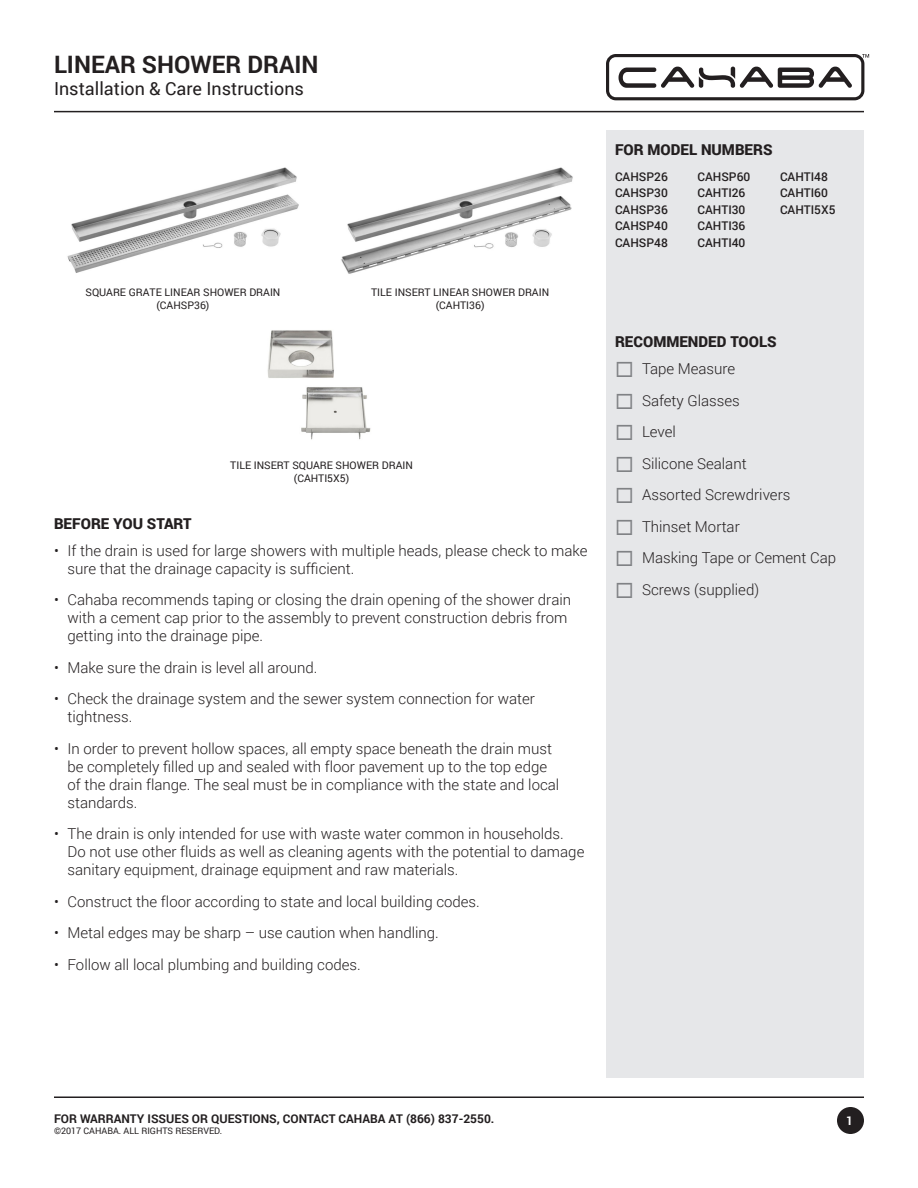
<style>
.page{position:relative;width:918px;height:1188px;background:#fff}
.page>*{position:absolute;margin:0;border:0;box-sizing:border-box;transform-origin:0 0}
.Product_Category{font:700 24px "Roboto";color:#231f20}
.Document_Description{font:18px "Roboto";color:#231f20}
.t1{font:300 15px/18px "Roboto";color:#231f20}
.Section_Header_-_Int{font:900 15px "Roboto";color:#231f20}
.Model_Numbers{font:500 12px "Roboto";color:#231f20}
.Model_Number_Caption{font:700 12px "Roboto";color:#231f20}
.t2{font:700 12px "Roboto";color:#fff}
.Model_Number_Caption-2{font:10.5px/12.6px "Roboto";color:#231f20;text-align:center}
.Model_Number_Caption-3{font:9px "Roboto";color:#231f20}
</style>
<div class="page">
<div style="left:606px;top:130px;width:258px;height:948px;background:#e6e7e9"></div>
<svg style="left:606px;top:54px;width:263px;height:46px"></svg>
<hr style="left:54px;top:111px;width:810px;height:1px;background:#231f20">
<hr style="left:54px;top:1096px;width:810px;height:2px;background:#231f20">
<div style="left:837px;top:1107px;width:27px;height:27px;background:#231f20;border-radius:50%"></div>
<img style="left:267px;top:330px;width:104px;height:110px">
<img style="left:341px;top:167px;width:232px;height:107px">
<img style="left:67px;top:167px;width:232px;height:106px">
<p class="Product_Category" style="left:54px;top:48px;width:266px">LINEAR SHOWER DRAIN</p>
<p class="Document_Description" style="left:54px;top:76px;width:252px">Installation &amp; Care Instructions</p>
<p class="Model_Number_Caption-2" style="left:86px;top:286px;width:196px">SQUARE GRATE LINEAR SHOWER DRAIN (CAHSP36)</p>
<p class="Model_Number_Caption-2" style="left:371px;top:286px;width:180px">TILE INSERT LINEAR SHOWER DRAIN (CAHTI36)</p>
<p class="Model_Number_Caption-2" style="left:230px;top:459px;width:184px">TILE INSERT SQUARE SHOWER DRAIN (CAHTI5X5)</p>
<p class="Section_Header_-_Int" style="left:54px;top:513px;width:139px">BEFORE YOU START</p>
<p class="t1" style="left:68px;top:541px;width:521px;text-indent:-14px">• If the drain is used for large showers with multiple heads, please check to make sure that the drainage capacity is sufficient.</p>
<p class="t1" style="left:68px;top:590px;width:505px;text-indent:-14px">• Cahaba recommends taping or closing the drain opening of the shower drain with a cement cap prior to the assembly to prevent construction debris from getting into the drainage pipe.</p>
<p class="t1" style="left:54px;top:658px;width:265px">• Make sure the drain is level all around.</p>
<p class="t1" style="left:68px;top:689px;width:469px;text-indent:-14px">• Check the drainage system and the sewer system connection for water tightness.</p>
<p class="t1" style="left:68px;top:739px;width:493px;text-indent:-14px">• In order to prevent hollow spaces, all empty space beneath the drain must be completely filled up and sealed with floor pavement up to the top edge of the drain flange. The seal must be in compliance with the state and local standards.</p>
<p class="t1" style="left:68px;top:824px;width:518px;text-indent:-14px">• The drain is only intended for use with waste water common in households.<br>Do not use other fluids as well as cleaning agents with the potential to damage sanitary equipment, drainage equipment and raw materials.</p>
<p class="t1" style="left:54px;top:892px;width:427px">• Construct the floor according to state and local building codes.</p>
<p class="t1" style="left:54px;top:923px;width:386px">• Metal edges may be sharp – use caution when handling.</p>
<p class="t1" style="left:54px;top:955px;width:308px">• Follow all local plumbing and building codes.</p>
<p class="Section_Header_-_Int" style="left:615px;top:139px;width:159px">FOR MODEL NUMBERS</p>
<p class="Model_Numbers" style="left:615px;top:168px;width:54px">CAHSP26</p>
<p class="Model_Numbers" style="left:615px;top:184px;width:54px">CAHSP30</p>
<p class="Model_Numbers" style="left:615px;top:201px;width:54px">CAHSP36</p>
<p class="Model_Numbers" style="left:615px;top:217px;width:54px">CAHSP40</p>
<p class="Model_Numbers" style="left:615px;top:234px;width:54px">CAHSP48</p>
<p class="Model_Numbers" style="left:698px;top:168px;width:54px">CAHSP60</p>
<p class="Model_Numbers" style="left:698px;top:184px;width:49px">CAHTI26</p>
<p class="Model_Numbers" style="left:698px;top:201px;width:49px">CAHTI30</p>
<p class="Model_Numbers" style="left:698px;top:217px;width:49px">CAHTI36</p>
<p class="Model_Numbers" style="left:698px;top:234px;width:49px">CAHTI40</p>
<p class="Model_Numbers" style="left:780px;top:168px;width:49px">CAHTI48</p>
<p class="Model_Numbers" style="left:780px;top:184px;width:49px">CAHTI60</p>
<p class="Model_Numbers" style="left:780px;top:201px;width:57px">CAHTI5X5</p>
<p class="Section_Header_-_Int" style="left:615px;top:331px;width:163px">RECOMMENDED TOOLS</p>
<p class="t1" style="left:642px;top:359px;width:95px">Tape Measure</p>
<p class="t1" style="left:642px;top:391px;width:99px">Safety Glasses</p>
<p class="t1" style="left:642px;top:422px;width:35px">Level</p>
<p class="t1" style="left:642px;top:454px;width:106px">Silicone Sealant</p>
<p class="t1" style="left:642px;top:485px;width:150px">Assorted Screwdrivers</p>
<p class="t1" style="left:642px;top:517px;width:99px">Thinset Mortar</p>
<p class="t1" style="left:642px;top:548px;width:196px">Masking Tape or Cement Cap</p>
<p class="t1" style="left:642px;top:580px;width:119px">Screws (supplied)</p>
<p class="Model_Number_Caption" style="left:54px;top:1110px;width:442px">FOR WARRANTY ISSUES OR QUESTIONS, CONTACT CAHABA AT (866) 837-2550.</p>
<p class="Model_Number_Caption-3" style="left:54px;top:1124px;width:170px">©2017 CAHABA. ALL RIGHTS RESERVED.</p>
<p class="t2" style="left:846px;top:1113px;width:8px">1</p>
</div>
